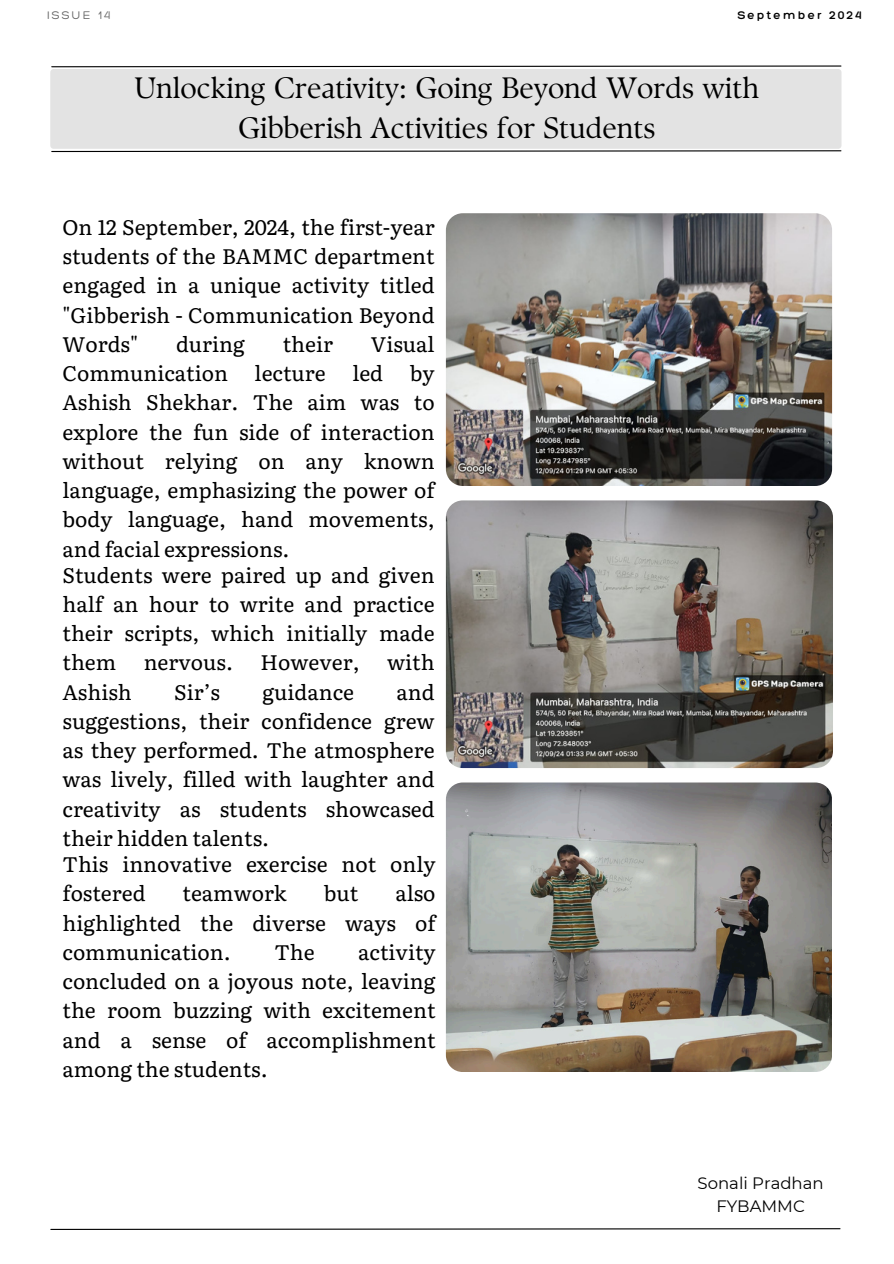
<style>
.page{position:relative;width:894px;height:1264px;background:#fff}
.page>*{position:absolute;margin:0;border:0;box-sizing:border-box;transform-origin:0 0}
.t1{font:29.4px/40.5px "TY Serif D";color:#000;text-align:center}
.t2{font:21px/29.2px "Literata";color:#000;text-align:justify}
.t3{font:16.5px/22.5px "Montserrat";color:#000;text-align:center}
.t4{font:300 12px "Hero";letter-spacing:.18em;color:#010101}
.t5{font:300 12px "Hero";letter-spacing:.18em;color:#666}
</style>
<div class="page">
<svg style="left:50px;top:1228px;width:790px;height:2px"></svg>
<div style="left:50px;top:69px;width:791px;height:80px;background:#e3e3e3;border-radius:3px"></div>
<svg style="left:51px;top:65px;width:790px;height:3px"></svg>
<svg style="left:51px;top:150px;width:790px;height:3px"></svg>
<img style="left:446px;top:213px;width:385px;height:272px;border-radius:17px">
<img style="left:446px;top:500px;width:386px;height:268px">
<img style="left:446px;top:782px;width:385px;height:289px;border-radius:17px">
<h2 class="t5" style="left:47px;top:7px;width:65px">ISSUE 14</h2>
<h2 class="t4" style="left:737px;top:7px;width:125px">September 2024</h2>
<h3 class="t1" style="left:134px;top:67px;width:625px">Unlocking Creativity: Going Beyond Words with<br>Gibberish Activities for Students</h3>
<h2 class="t2" style="left:62px;top:211px;width:373px">On 12 September, 2024, the first-year students of the BAMMC department engaged in a unique activity titled "Gibberish - Communication Beyond Words"</h2>
<h2 class="t2" style="left:176px;top:328px;width:70px">during</h2>
<h2 class="t2" style="left:283px;top:328px;width:52px">their</h2>
<h2 class="t2" style="left:371px;top:328px;width:65px">Visual</h2>
<h2 class="t2" style="left:62px;top:357px;width:167px">Communication</h2>
<h2 class="t2" style="left:254px;top:357px;width:73px">lecture</h2>
<h2 class="t2" style="left:352px;top:357px;width:32px">led</h2>
<h2 class="t2" style="left:62px;top:357px;width:373px;text-indent:347px">by Ashish Shekhar. The aim was to explore the fun side of interaction without relying on any known language, emphasizing the power of body language, hand movements, and facial expressions.</h2>
<p class="t2" style="left:62px;top:559px;width:373px">Students were paired up and given half an hour to write and practice their scripts, which initially made them</p>
<p class="t2" style="left:144px;top:646px;width:91px">nervous.</p>
<p class="t2" style="left:260px;top:646px;width:100px">However,</p>
<p class="t2" style="left:387px;top:646px;width:49px">with</p>
<p class="t2" style="left:62px;top:676px;width:373px;text-indent:334px">and suggestions, their confidence grew as they performed. The atmosphere was lively, filled with laughter and creativity as students showcased their hidden talents.</p>
<p class="t2" style="left:62px;top:848px;width:374px">This innovative exercise not only fostered</p>
<p class="t2" style="left:62px;top:676px;width:71px">Ashish</p>
<p class="t2" style="left:174px;top:676px;width:47px">Sir’s</p>
<p class="t2" style="left:262px;top:676px;width:93px">guidance</p>
<p class="t2" style="left:62px;top:877px;width:374px;text-indent:333px">also highlighted the diverse ways of communication.</p>
<p class="t2" style="left:182px;top:877px;width:106px">teamwork</p>
<p class="t2" style="left:324px;top:877px;width:36px">but</p>
<p class="t2" style="left:274px;top:936px;width:42px">The</p>
<p class="t2" style="left:62px;top:936px;width:374px;text-indent:296px">activity concluded on a joyous note, leaving the room buzzing with excitement and a sense of accomplishment among the students.</p>
<p class="t3" style="left:697px;top:1172px;width:127px">Sonali Pradhan<br>FYBAMMC</p>
</div>
